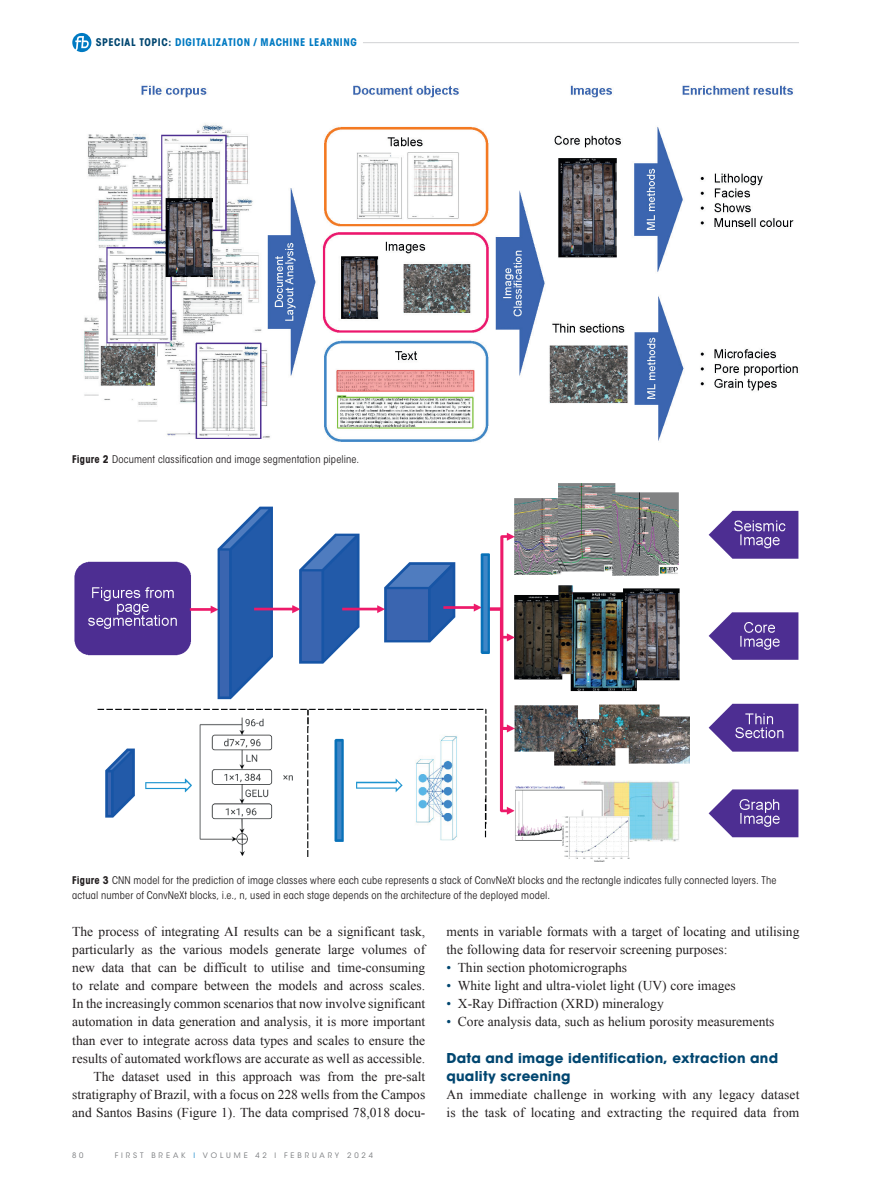
<style>
.page{position:relative;width:893px;height:1191px;background:#fff}
.page>*{position:absolute;margin:0;border:0;box-sizing:border-box;transform-origin:0 0}
._00-FB_BODY{font:13.5px/18.1px "Times New Roman";letter-spacing:.01em;color:#231f20}
._00-FB_BODY_indent{font:13.5px/18.1px "Times New Roman";color:#231f20}
._00-FB_BODY_list{font:13.5px "Times New Roman";color:#231f20}
._02-HEADER_2{font:700 13.5px/18.1px "ITC Avant Garde Std";letter-spacing:.02em;color:#004670}
._06-CAPTION_black{font:condensed 10.5px/15px "ITC Avant Garde Std";letter-spacing:.015em;color:#231f20}
.t1{font:700 condensed 10.5px "ITC Avant Garde Std";letter-spacing:.055em;color:#007ac2}
.t2{font:7.5px "ITC Avant Garde Std";letter-spacing:.385em;color:#787a7d}
.s1{color:#004670}
.s2{font-weight:700}
.s3{color:#1c8acb}
</style>
<div class="page">
<hr style="left:363px;top:42px;width:436px;height:1px;background:#d1d2d4">
<svg style="left:72px;top:33px;width:19px;height:19px"></svg>
<img style="left:84px;top:85px;width:714px;height:357px">
<img style="left:74px;top:483px;width:725px;height:379px">
<p class="t1" style="left:96px;top:36px;width:263px"><span class="s1">SPECIAL TOPIC:</span> DIGITALIZATION / MACHINE LEARNING</p>
<p class="_06-CAPTION_black" style="left:72px;top:451px;width:288px"><span class="s2">Figure 2</span> Document classification and image segmentation pipeline.</p>
<p class="_06-CAPTION_black" style="left:72px;top:873px;width:706px"><span class="s2">Figure 3</span> CNN model for the prediction of image classes where each cube represents a stack of ConvNeXt blocks and the rectangle indicates fully connected layers. The actual number of ConvNeXt blocks, i.e., n, used in each stage depends on the architecture of the deployed model.</p>
<p class="_00-FB_BODY" style="left:72px;top:921px;width:354px;text-align:justify">The process of integrating AI results can be a significant task, particularly as the various models generate large volumes of new data that can be difficult to utilise and time-consuming to relate and compare between the models and across scales.<br>In the increasingly common scenarios that now involve significant automation in data generation and analysis, it is more important than ever to integrate across data types and scales to ensure the results of automated workflows are accurate as well as accessible.</p>
<p class="_00-FB_BODY_indent" style="left:72px;top:1067px;width:354px;text-align:justify;text-indent:21px">The dataset used in this approach was from the pre-salt stratigraphy of Brazil, with a focus on 228 wells from the Campos and Santos Basins (Figure 1). The data comprised 78,018 docu-</p>
<p class="t2" style="left:72px;top:1151px;width:13px">8 0</p>
<p class="t2" style="left:115px;top:1151px;width:260px">FIRST BREAK <span class="s3">I</span> VOLUME 42 I FEBRUARY 2024</p>
<p class="_00-FB_BODY_indent" style="left:446px;top:921px;width:354px">ments in variable formats with a target of locating and utilising the following data for reservoir screening purposes:</p>
<p class="_00-FB_BODY_list" style="left:446px;top:958px;width:182px"><span class="s1">•</span> Thin section photomicrographs</p>
<p class="_00-FB_BODY_list" style="left:446px;top:976px;width:291px"><span class="s1">•</span> White light and ultra-violet light (UV) core images</p>
<p class="_00-FB_BODY_list" style="left:446px;top:994px;width:219px"><span class="s1">•</span> X-Ray Diffraction (XRD) mineralogy</p>
<p class="_00-FB_BODY_list" style="left:446px;top:1012px;width:330px"><span class="s1">•</span> Core analysis data, such as helium porosity measurements</p>
<p class="_02-HEADER_2" style="left:446px;top:1048px;width:333px">Data and image identification, extraction and quality screening</p>
<p class="_00-FB_BODY" style="left:446px;top:1085px;width:354px">An immediate challenge in working with any legacy dataset is the task of locating and extracting the required data from</p>
</div>
